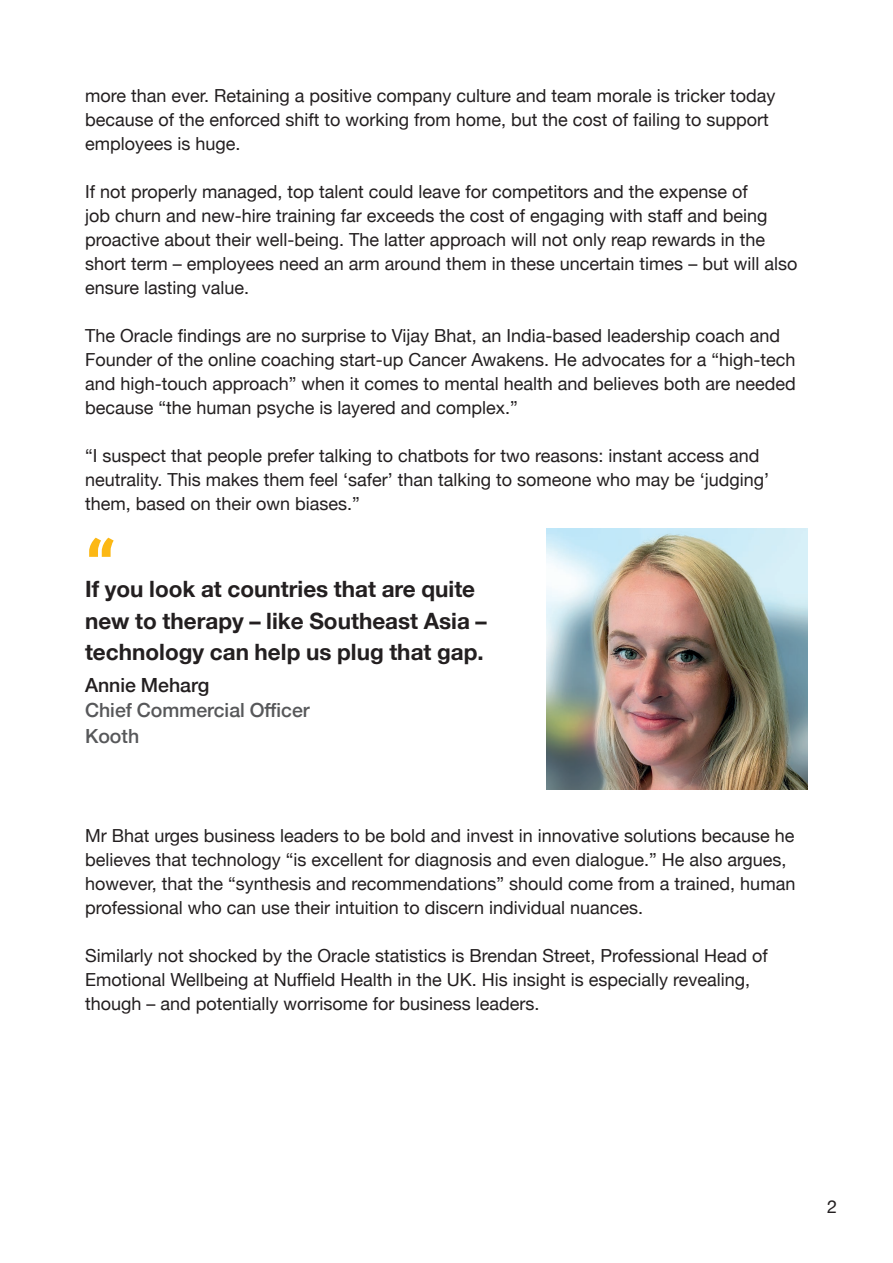
<style>
.page{position:relative;width:893px;height:1263px;background:#fff}
.page>*{position:absolute;margin:0;border:0;box-sizing:border-box;transform-origin:0 0}
.guillemets{font:900 73.5px "Roboto";color:#fcb814}
.t1{font:700 22.5px/31.5px "Helvetica Neue";color:#231f20}
.t2{font:500 19.5px/25.5px "Helvetica Neue";color:#57585a}
.Body{font:18px/24px "Helvetica Neue";color:#231f20}
.s1{color:#231f20}
</style>
<div class="page">
<img style="left:547px;top:528px;width:261px;height:261px">
<p class="Body" style="left:85px;top:85px;width:692px">more than ever. Retaining a positive company culture and team morale is tricker today because of the enforced shift to working from home, but the cost of failing to support employees is huge.</p>
<p class="Body" style="left:85px;top:181px;width:714px">If not properly managed, top talent could leave for competitors and the expense of<br>job churn and new-hire training far exceeds the cost of engaging with staff and being proactive about their well-being. The latter approach will not only reap rewards in the short term – employees need an arm around them in these uncertain times – but will also ensure lasting value.</p>
<p class="Body" style="left:85px;top:325px;width:712px">The Oracle findings are no surprise to Vijay Bhat, an India-based leadership coach and Founder of the online coaching start-up Cancer Awakens. He advocates for a “high-tech and high-touch approach” when it comes to mental health and believes both are needed because “the human psyche is layered and complex.”</p>
<p class="Body" style="left:85px;top:445px;width:686px">“I suspect that people prefer talking to chatbots for two reasons: instant access and neutrality. This makes them feel ‘safer’ than talking to someone who may be ‘judging’ them, based on their own biases.”</p>
<p class="guillemets" style="left:85px;top:517px;width:33px">“</p>
<p class="t1" style="left:85px;top:574px;width:403px">If you look at countries that are quite new to therapy – like Southeast Asia – technology can help us plug that gap.</p>
<p class="t2" style="left:85px;top:670px;width:226px"><span class="s1">Annie Meharg<br></span>Chief Commercial Officer<br>Kooth</p>
<p class="Body" style="left:85px;top:824px;width:712px">Mr Bhat urges business leaders to be bold and invest in innovative solutions because he believes that technology “is excellent for diagnosis and even dialogue.” He also argues, however, that the “synthesis and recommendations” should come from a trained, human professional who can use their intuition to discern individual nuances.</p>
<p class="Body" style="left:85px;top:944px;width:684px">Similarly not shocked by the Oracle statistics is Brendan Street, Professional Head of<br>Emotional Wellbeing at Nuffield Health in the UK. His insight is especially revealing, though – and potentially worrisome for business leaders.</p>
<p class="Body" style="left:827px;top:1195px;width:12px">2</p>
</div>
